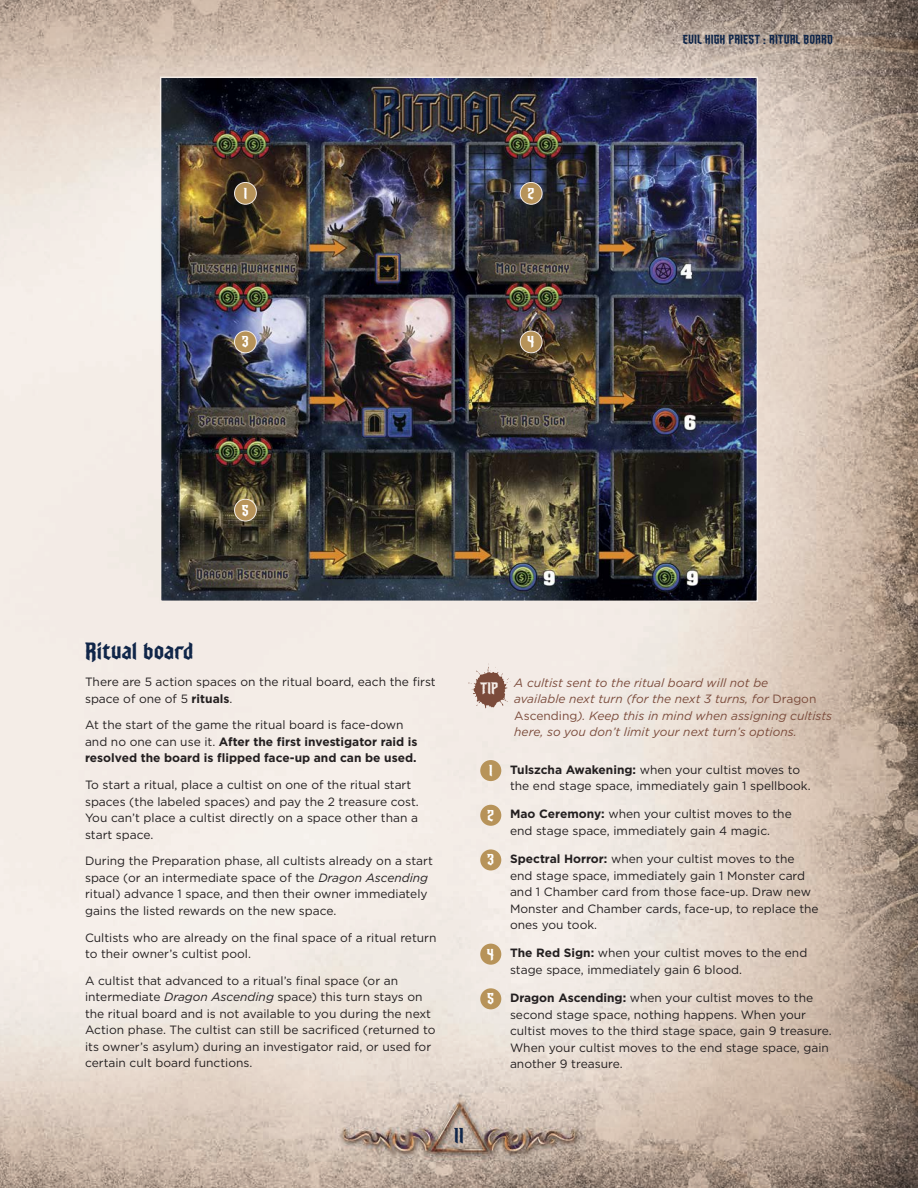
<style>
.page{position:relative;width:918px;height:1188px;background:#fff}
.page>*{position:absolute;margin:0;border:0;box-sizing:border-box;transform-origin:0 0}
.Heading_2{font:24px "CC Dusk Till Dawn Buried";color:#102649}
.Heading_1{font:19.5px "CC Dusk Till Dawn Buried";color:#102649}
.t1{font:15px "CC Dusk Till Dawn Buried";color:#f4ece6}
.Heading_2-2{font:14.4px "CC Dusk Till Dawn Buried";color:#fff}
.last_list_para{font:12px/16.5px "Gotham HTF";color:#231f20}
.list_para{font:12px/16.5px "Gotham HTF";color:#231f20}
.t2{font:italic 12px/16.5px "Gotham HTF";color:#7b4b3b}
.t3{font:700 12px/16.5px "Gotham HTF";color:#231f20}
.t4{font:12px "CC Dusk Till Dawn Buried";color:#102649}
.s1{font-weight:700}
.s2{font-weight:400}
.s3{font-style:italic}
.s4{font-style:normal}
</style>
<div class="page">
<img style="left:0;top:0;width:918px;height:1188px">
<svg style="left:468px;top:663px;width:43px;height:45px"></svg>
<img style="left:159px;top:76px;width:600px;height:527px">
<div style="left:235px;top:182px;width:21px;height:22px;background:#b79359;border-radius:50%"></div>
<div style="left:234px;top:182px;width:23px;height:23px;border:1px solid #f4ece6;border-radius:50%"></div>
<div style="left:520px;top:182px;width:22px;height:22px;background:#b79359;border-radius:50%"></div>
<div style="left:520px;top:182px;width:22px;height:23px;border:1px solid #f4ece6;border-radius:50%"></div>
<div style="left:235px;top:331px;width:21px;height:22px;background:#b79359;border-radius:50%"></div>
<div style="left:234px;top:331px;width:23px;height:22px;border:1px solid #f4ece6;border-radius:50%"></div>
<div style="left:520px;top:331px;width:22px;height:22px;background:#b79359;border-radius:50%"></div>
<div style="left:520px;top:331px;width:22px;height:22px;border:1px solid #f4ece6;border-radius:50%"></div>
<div style="left:235px;top:499px;width:21px;height:22px;background:#b79359;border-radius:50%"></div>
<div style="left:234px;top:499px;width:23px;height:22px;border:1px solid #f4ece6;border-radius:50%"></div>
<div style="left:480px;top:760px;width:21px;height:21px;background:#b79359;border-radius:50%"></div>
<div style="left:480px;top:805px;width:21px;height:21px;background:#b79359;border-radius:50%"></div>
<div style="left:480px;top:849px;width:21px;height:21px;background:#b79359;border-radius:50%"></div>
<div style="left:480px;top:944px;width:21px;height:21px;background:#b79359;border-radius:50%"></div>
<div style="left:480px;top:988px;width:21px;height:21px;background:#b79359;border-radius:50%"></div>
<p class="Heading_2-2" style="left:244px;top:184px;width:5px">1</p>
<p class="Heading_2-2" style="left:528px;top:184px;width:9px">2</p>
<p class="Heading_2-2" style="left:242px;top:332px;width:9px">3</p>
<p class="Heading_2-2" style="left:527px;top:332px;width:9px">4</p>
<p class="Heading_2-2" style="left:242px;top:501px;width:9px">5</p>
<p class="t4" style="left:683px;top:31px;width:152px">EVIL HIGH PRIEST : RITUAL BOARD</p>
<p class="Heading_2" style="left:85px;top:636px;width:110px">Ritual board</p>
<p class="last_list_para" style="left:85px;top:674px;width:352px">There are 5 action spaces on the ritual board, each the first space of one of 5 <span class="s1">rituals</span>.</p>
<p class="t3" style="left:85px;top:717px;width:334px"><span class="s2">At the start of the game the ritual board is face-down and no one can use it.</span> After the first investigator raid is resolved the board is flipped face-up and can be used.</p>
<p class="last_list_para" style="left:85px;top:776px;width:335px">To start a ritual, place a cultist on one of the ritual start spaces (the labeled spaces) and pay the 2 treasure cost.<br>You can’t place a cultist directly on a space other than a start space.</p>
<p class="last_list_para" style="left:85px;top:853px;width:349px">During the Preparation phase, all cultists already on a start space (or an intermediate space of the <span class="s3">Dragon Ascending </span>ritual) advance 1 space, and then their owner immediately gains the listed rewards on the new space.</p>
<p class="last_list_para" style="left:85px;top:929px;width:353px">Cultists who are already on the final space of a ritual return to their owner’s cultist pool.</p>
<p class="last_list_para" style="left:85px;top:972px;width:352px">A cultist that advanced to a ritual’s final space (or an intermediate <span class="s3">Dragon Ascending</span> space) this turn stays on the ritual board and is not available to you during the next Action phase. The cultist can still be sacrificed (returned to its owner’s asylum) during an investigator raid, or used for certain cult board functions.</p>
<p class="t1" style="left:480px;top:679px;width:20px">TIP</p>
<p class="t2" style="left:514px;top:674px;width:319px">A cultist sent to the ritual board will not be<br>available next turn (for the next 3 turns, for <span class="s4">Dragon Ascending</span>). Keep this in mind when assigning cultists here, so you don’t limit your next turn’s options.</p>
<p class="Heading_2-2" style="left:489px;top:761px;width:5px">1</p>
<p class="list_para" style="left:510px;top:761px;width:302px"><span class="s1">Tulszcha Awakening:</span> when your cultist moves to the end stage space, immediately gain 1 spellbook.</p>
<p class="Heading_2-2" style="left:487px;top:806px;width:9px">2</p>
<p class="list_para" style="left:510px;top:806px;width:283px"><span class="s1">Mao Ceremony:</span> when your cultist moves to the end stage space, immediately gain 4 magic.</p>
<p class="Heading_2-2" style="left:487px;top:850px;width:9px">3</p>
<p class="list_para" style="left:510px;top:851px;width:310px"><span class="s1">Spectral Horror:</span> when your cultist moves to the end stage space, immediately gain 1 Monster card and 1 Chamber card from those face-up. Draw new Monster and Chamber cards, face-up, to replace the ones you took.</p>
<p class="Heading_2-2" style="left:487px;top:945px;width:9px">4</p>
<p class="list_para" style="left:510px;top:945px;width:299px"><span class="s1">The Red Sign:</span> when your cultist moves to the end stage space, immediately gain 6 blood.</p>
<p class="Heading_2-2" style="left:487px;top:989px;width:9px">5</p>
<p class="last_list_para" style="left:510px;top:989px;width:323px"><span class="s1">Dragon Ascending:</span> when your cultist moves to the second stage space, nothing happens. When your cultist moves to the third stage space, gain 9 treasure.<br>When your cultist moves to the end stage space, gain another 9 treasure.</p>
<p class="Heading_1" style="left:454px;top:1123px;width:11px">11</p>
</div>
